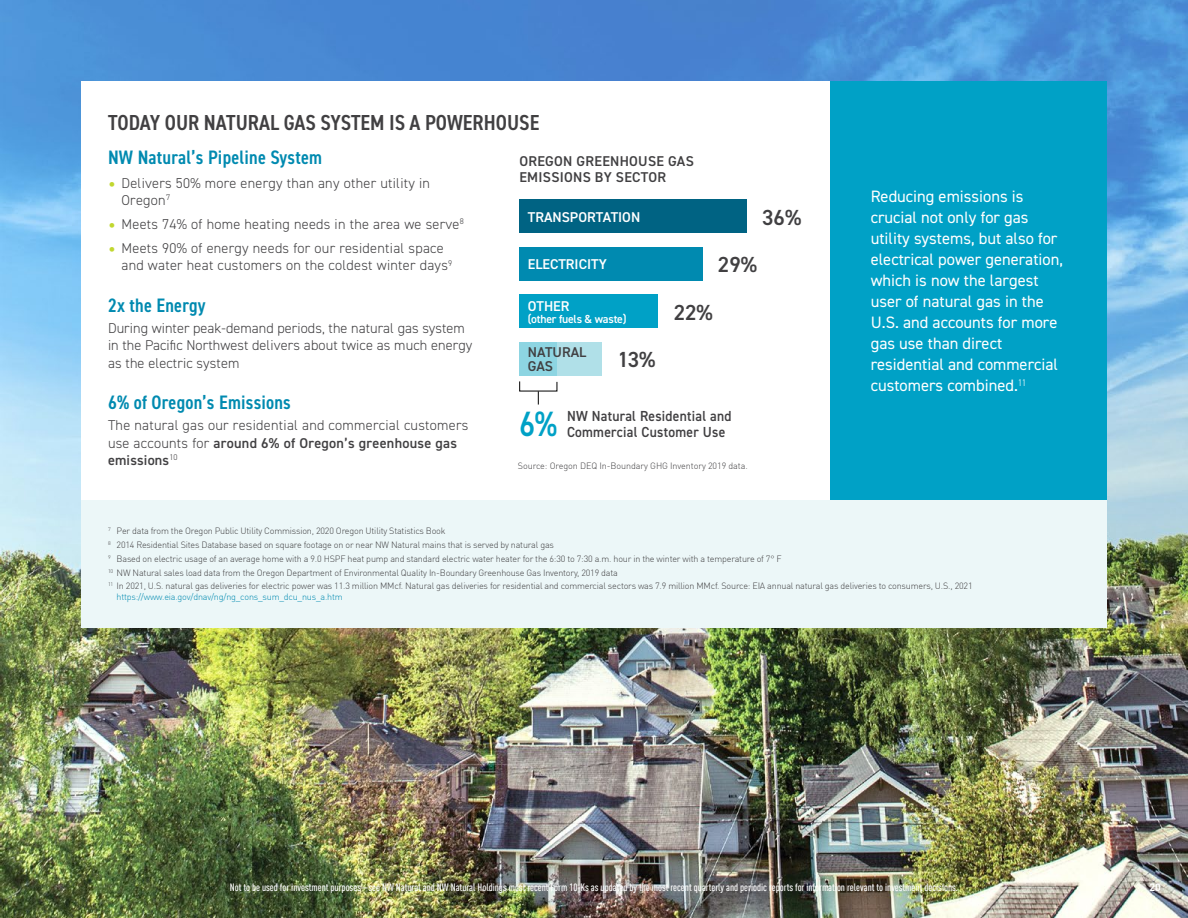
<style>
.page{position:relative;width:1188px;height:918px;background:#fff}
.page>*{position:absolute;margin:0;border:0;box-sizing:border-box;transform-origin:0 0}
.t1{font:600 35.25px "DIN2014";color:#00a1c6;scale:.85 1}
.t2{font:600 21.9px "DIN2014";color:#414042}
.t3{font:600 condensed 21.75px "DIN2014";color:#414042}
.t4{font:600 condensed 19.5px "DIN2014";letter-spacing:.01em;color:#008ab0}
.t5{font:16.5px/21px "DIN2014";color:#fff}
.t6{font:600 14.55px "DIN2014";letter-spacing:.02em;color:#414042;scale:.93 1}
.t7{font:300 14.25px/17.2px "DIN2014";letter-spacing:.02em;color:#414042}
.t8{font:600 14.25px/15.8px "DIN2014";letter-spacing:.02em;color:#414042}
.t9{font:600 14.25px "DIN2014";color:#fff}
.t10{font:600 14.25px/13.8px "DIN2014";color:#414042}
.t11{font:600 11.7px "DIN2014";letter-spacing:-.02em;color:#fff}
.t12{font:500 condensed 10.5px "DIN Offc";color:#fff}
.t13{font:700 10.5px "DIN Offc";color:#fff}
.t14{font:300 9px/13.8px "DIN Offc";letter-spacing:-.02em;color:#414042}
.t15{font:300 9px "DIN Offc";letter-spacing:-.02em;color:#008ab0}
.s1{font-family:"DIN Offc";color:#c1d72f}
.s2{font-weight:600}
</style>
<div class="page">
<img style="left:0;top:0;width:1188px;height:918px">
<div style="left:81px;top:493px;width:1026px;height:135px;background:#ecf7f8"></div>
<div style="left:81px;top:81px;width:749px;height:419px;background:#fff"></div>
<div style="left:830px;top:81px;width:277px;height:419px;background:#00a1c6"></div>
<svg style="left:519px;top:381px;width:39px;height:24px"></svg>
<div style="left:519px;top:199px;width:228px;height:34px;background:#006383"></div>
<div style="left:519px;top:247px;width:184px;height:34px;background:#008ab0"></div>
<div style="left:519px;top:294px;width:139px;height:34px;background:#00a1c6"></div>
<div style="left:519px;top:342px;width:82px;height:34px;background:#b0e0e8"></div>
<div style="left:519px;top:342px;width:38px;height:34px;background:#8dd5e2"></div>
<h3 class="t3" style="left:108px;top:108px;width:433px">TODAY OUR NATURAL GAS SYSTEM IS A POWERHOUSE</h3>
<h3 class="t4" style="left:108px;top:144px;width:216px">NW Natural’s Pipeline System</h3>
<h3 class="t7" style="left:121px;top:174px;width:310px;text-indent:-13px"><span class="s1">•</span> Delivers 50% more energy than any other utility in<br>Oregon<sup>7</sup></h3>
<h3 class="t7" style="left:108px;top:216px;width:357px"><span class="s1">•</span> Meets 74% of home heating needs in the area we serve<sup>8</sup></h3>
<h3 class="t7" style="left:121px;top:240px;width:332px;text-indent:-13px"><span class="s1">•</span> Meets 90% of energy needs for our residential space and water heat customers on the coldest winter days<sup>9</sup></h3>
<h3 class="t4" style="left:108px;top:292px;width:99px">2x the Energy</h3>
<h3 class="t7" style="left:108px;top:320px;width:366px">During winter peak-demand periods, the natural gas system in the Pacific Northwest delivers about twice as much energy as the electric system</h3>
<h3 class="t4" style="left:108px;top:389px;width:184px">6% of Oregon’s Emissions</h3>
<h3 class="t7" style="left:108px;top:417px;width:362px">The natural gas our residential and commercial customers use accounts for <span class="s2">around 6% of Oregon’s greenhouse gas emissions</span><sup>10</sup></h3>
<h3 class="t8" style="left:519px;top:153px;width:176px">OREGON GREENHOUSE GAS<br>EMISSIONS BY SECTOR</h3>
<h3 class="t9" style="left:528px;top:207px;width:114px">TRANSPORTATION</h3>
<h2 class="t2" style="left:762px;top:203px;width:41px">36%</h2>
<h3 class="t9" style="left:528px;top:255px;width:81px">ELECTRICITY</h3>
<h2 class="t2" style="left:718px;top:250px;width:41px">29%</h2>
<h2 class="t2" style="left:674px;top:298px;width:41px">22%</h2>
<h3 class="t9" style="left:528px;top:296px;width:43px">OTHER</h3>
<p class="t11" style="left:528px;top:311px;width:100px">(other fuels &amp; waste)</p>
<h3 class="t10" style="left:528px;top:345px;width:60px">NATURAL<br>GAS</h3>
<h2 class="t2" style="left:617px;top:345px;width:40px">13%</h2>
<h3 class="t6" style="left:567px;top:406px;width:178px">NW Natural Residential and</h3>
<h1 class="t1" style="left:519px;top:401px;width:46px">6%</h1>
<h3 class="t6" style="left:567px;top:422px;width:172px">Commercial Customer Use</h3>
<p class="t14" style="left:518px;top:459px;width:231px">Source: Oregon DEQ In-Boundary GHG Inventory 2019 data.</p>
<p class="t5" style="left:871px;top:186px;width:194px">Reducing emissions is crucial not only for gas utility systems, but also for electrical power generation, which is now the largest user of natural gas in the<br>U.S. and accounts for more gas use than direct residential and commercial customers combined.<sup>11</sup></p>
<p class="t14" style="left:108px;top:524px;width:866px"><sup>7</sup> Per data from the Oregon Public Utility Commission, 2020 Oregon Utility Statistics Book<br><sup>8</sup> 2014 Residential Sites Database based on square footage on or near NW Natural mains that is served by natural gas<br><sup>9</sup> Based on electric usage of an average home with a 9.0 HSPF heat pump and standard electric water heater for the 6:30 to 7:30 a.m. hour in the winter with a temperature of 7° F<br><sup>10</sup> NW Natural sales load data from the Oregon Department of Environmental Quality In-Boundary Greenhouse Gas Inventory, 2019 data<br><sup>11</sup> In 2021, U.S. natural gas deliveries for electric power was 11.3 million MMcf. Natural gas deliveries for residential and commercial sectors was 7.9 million MMcf. Source: EIA annual natural gas deliveries to consumers, U.S., 2021</p>
<p class="t15" style="left:117px;top:591px;width:228px">https://www.eia.gov/dnav/ng/ng_cons_sum_dcu_nus_a.htm</p>
<p class="t12" style="left:230px;top:881px;width:730px">Not to be used for investment purposes—see NW Natural and NW Natural Holdings most recent Form 10-Ks as updated by the most recent quarterly and periodic reports for information relevant to investment decisions.</p>
<p class="t13" style="left:1150px;top:880px;width:13px">20</p>
</div>
